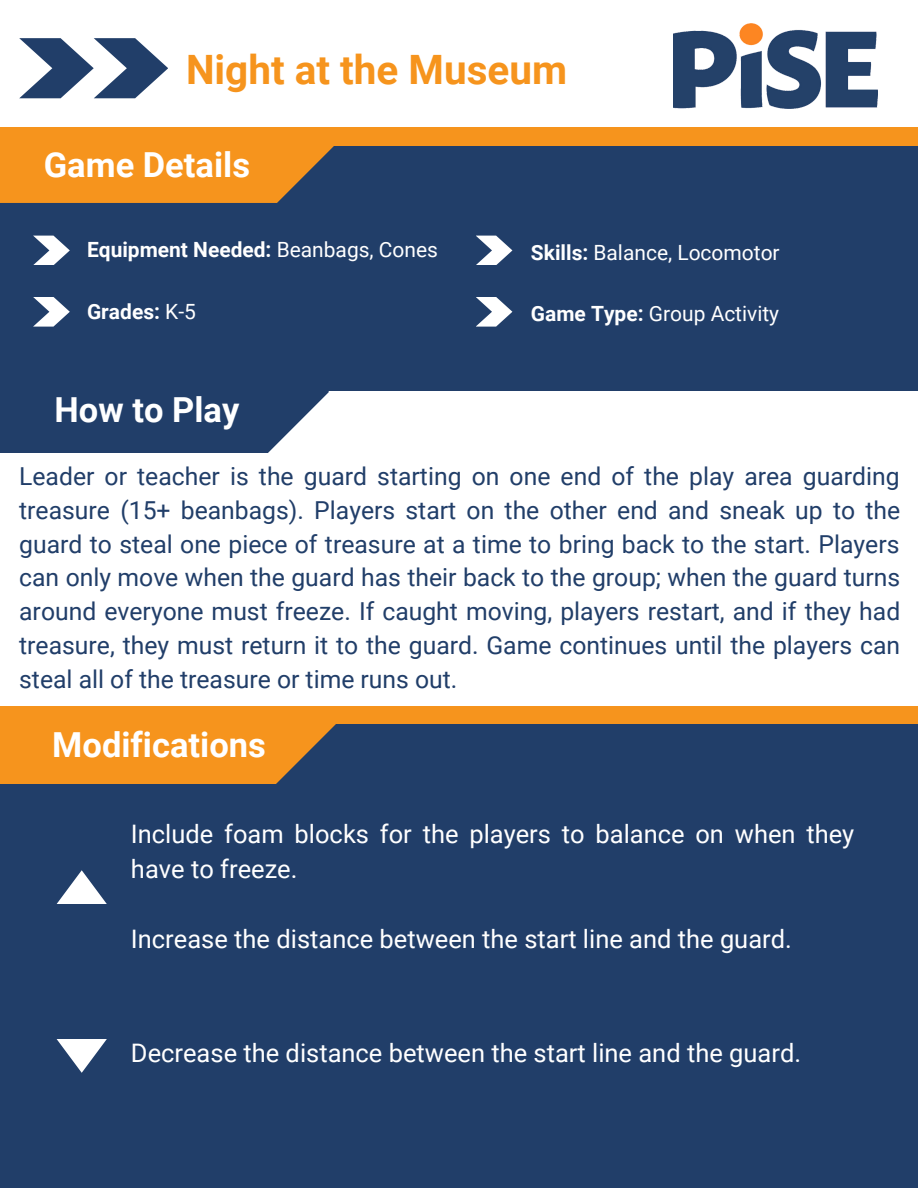
<style>
.page{position:relative;width:918px;height:1188px;background:#213e69}
.page>*{position:absolute;margin:0;border:0;box-sizing:border-box;transform-origin:0 0}
.t1{font:700 40.5px "Roboto";color:#f6941d}
.t2{font:700 34.5px "Roboto";color:#fff}
.t3{font:25.5px/34.8px "Roboto";color:#fff}
.t4{font:24.75px/33.8px "Roboto";color:#213e69;text-align:justify}
.t5{font:21px "Roboto";color:#fff}
.t6{font:700 21px "Roboto";color:#fff}
.s1{font-weight:400}
.s2{font-weight:700}
</style>
<div class="page">
<div style="left:0;top:0;width:918px;height:136px;background:#fff"></div>
<div style="left:0;top:422px;width:918px;height:301px;background:#f6941d"></div>
<div style="left:0;top:384px;width:918px;height:321px;background:#fff"></div>
<svg style="left:0;top:723px;width:341px;height:61px;background:#e18b24"></svg>
<svg style="left:0;top:146px;width:334px;height:57px;background:#e38c23"></svg>
<svg style="left:0;top:391px;width:329px;height:62px;background:#354f76"></svg>
<svg style="left:33px;top:236px;width:37px;height:29px"></svg>
<div style="left:0;top:127px;width:918px;height:19px;background:#f6941d"></div>
<svg style="left:56px;top:870px;width:51px;height:34px"></svg>
<svg style="left:56px;top:1039px;width:51px;height:34px"></svg>
<svg style="left:19px;top:38px;width:149px;height:60px"></svg>
<img style="left:673px;top:23px;width:204px;height:86px">
<svg style="left:33px;top:297px;width:37px;height:30px"></svg>
<svg style="left:476px;top:236px;width:36px;height:29px"></svg>
<svg style="left:476px;top:297px;width:36px;height:30px"></svg>
<div style="left:0;top:372px;width:918px;height:19px;background:#213e69"></div>
<p class="t1" style="left:186px;top:46px;width:383px">Night at the Museum</p>
<p class="t2" style="left:44px;top:145px;width:208px">Game Details</p>
<p class="t6" style="left:87px;top:238px;width:352px">Equipment Needed: <span class="s1">Beanbags, Cones</span></p>
<p class="t6" style="left:87px;top:299px;width:110px">Grades: <span class="s1">K-5</span></p>
<p class="t2" style="left:55px;top:390px;width:186px">How to Play</p>
<p class="t5" style="left:531px;top:241px;width:250px"><span class="s2">Skills:</span> Balance, Locomotor</p>
<p class="t5" style="left:531px;top:302px;width:250px"><span class="s2">Game Type:</span> Group Activity</p>
<p class="t4" style="left:19px;top:460px;width:883px">Leader or teacher is the guard starting on one end of the play area guarding treasure (15+ beanbags). Players start on the other end and sneak up to the guard to steal one piece of treasure at a time to bring back to the start. Players can only move when the guard has their back to the group; when the guard turns around everyone must freeze. If caught moving, players restart, and if they had treasure, they must return it to the guard. Game continues until the players can steal all of the treasure or time runs out.</p>
<p class="t2" style="left:52px;top:725px;width:215px">Modifications</p>
<p class="t3" style="left:131px;top:817px;width:725px">Include foam blocks for the players to balance on when they have to freeze.</p>
<p class="t3" style="left:131px;top:922px;width:662px">Increase the distance between the start line and the guard.</p>
<p class="t3" style="left:131px;top:1036px;width:672px">Decrease the distance between the start line and the guard.</p>
</div>
